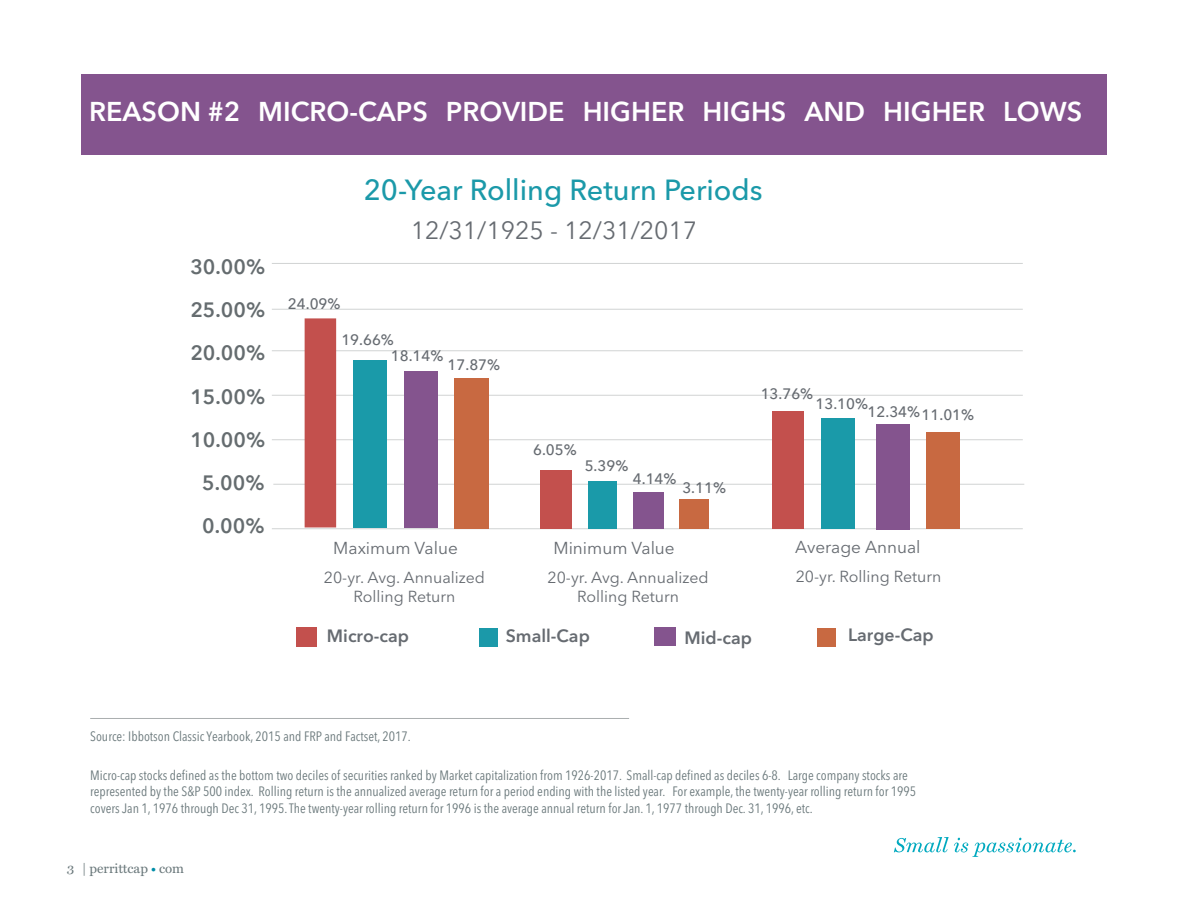
<style>
.page{position:relative;width:1188px;height:918px;background:#fff}
.page>*{position:absolute;margin:0;border:0;box-sizing:border-box;transform-origin:0 0}
.t1{font:500 28.8px "Avenir Next LT Pro";color:#1b99a9}
.t2{font:600 27px "Avenir Next LT Pro";color:#fff}
.t3{font:24.75px "Avenir Next LT Pro";color:#666b71}
.t4{font:600 20.55px/43.3px "Avenir Next LT Pro";color:#656c6f;text-align:center}
.t5{font:600 17.7px "Avenir Next LT Pro";color:#666b71}
.t6{font:17.1px "Avenir Next LT Pro";color:#666b71}
.t7{font:15.9px/19px "Avenir Next LT Pro";color:#666b71;text-align:center}
.t8{font:500 15px "Avenir Next LT Pro";color:#666b71}
.t9{font:condensed 13.5px/16.2px "Avenir Next LT Pro";color:#6a787b}
.t10{font:13.5px "Miller Text";color:#6a787b}
.s1{color:#008da8}
</style>
<div class="page">
<div style="left:81px;top:74px;width:1026px;height:81px;background:#84548e"></div>
<hr style="left:90px;top:718px;width:539px;height:1px;background:#aaafb0">
<div style="left:817px;top:629px;width:19px;height:18px;background:#c86941"></div>
<div style="left:479px;top:629px;width:19px;height:18px;background:#1b99a9"></div>
<hr style="left:272px;top:395px;width:751px;height:1px;background:#d1d3d3">
<hr style="left:272px;top:350px;width:751px;height:1px;background:#d1d3d3">
<hr style="left:272px;top:309px;width:751px;height:1px;background:#d1d3d3">
<hr style="left:272px;top:263px;width:751px;height:1px;background:#d1d3d3">
<hr style="left:272px;top:439px;width:751px;height:1px;background:#d1d3d3">
<hr style="left:273px;top:484px;width:751px;height:1px;background:#d1d3d3">
<hr style="left:272px;top:528px;width:751px;height:1px;background:#d1d3d3">
<div style="left:353px;top:360px;width:33px;height:167px;background:#1a9aa9"></div>
<div style="left:588px;top:481px;width:29px;height:47px;background:#1a9aa9"></div>
<div style="left:822px;top:418px;width:33px;height:111px;background:#1a9aa9"></div>
<div style="left:454px;top:379px;width:35px;height:150px;background:#c86941"></div>
<div style="left:680px;top:499px;width:29px;height:29px;background:#c86941"></div>
<div style="left:927px;top:432px;width:33px;height:96px;background:#c86941"></div>
<svg style="left:894px;top:837px;width:182px;height:20px"></svg>
<div style="left:296px;top:628px;width:21px;height:19px;background:#c3504d"></div>
<div style="left:305px;top:318px;width:31px;height:209px;background:#c3504d"></div>
<div style="left:540px;top:470px;width:31px;height:59px;background:#c3504d"></div>
<div style="left:772px;top:411px;width:32px;height:118px;background:#c3504d"></div>
<div style="left:404px;top:371px;width:33px;height:157px;background:#84548e"></div>
<div style="left:633px;top:492px;width:30px;height:37px;background:#84548e"></div>
<div style="left:876px;top:424px;width:34px;height:106px;background:#84548e"></div>
<div style="left:655px;top:627px;width:21px;height:19px;background:#84548e"></div>
<h2 class="t2" style="left:89px;top:96px;width:995px">REASON #2 MICRO-CAPS PROVIDE HIGHER HIGHS AND HIGHER LOWS</h2>
<h3 class="t4" style="left:190px;top:245px;width:76px">30.00%<br>25.00%<br>20.00%<br>15.00%<br>10.00%<br>5.00%<br>0.00%</h3>
<p class="t8" style="left:288px;top:295px;width:54px">24.09%</p>
<h1 class="t1" style="left:364px;top:172px;width:401px">20-Year Rolling Return Periods</h1>
<h3 class="t3" style="left:411px;top:215px;width:288px">12/31/1925 - 12/31/2017</h3>
<p class="t8" style="left:341px;top:331px;width:54px">19.66%</p>
<p class="t8" style="left:391px;top:347px;width:54px">18.14%</p>
<p class="t8" style="left:448px;top:356px;width:54px">17.87%</p>
<p class="t8" style="left:533px;top:441px;width:45px">6.05%</p>
<p class="t8" style="left:585px;top:457px;width:45px">5.39%</p>
<p class="t8" style="left:633px;top:470px;width:45px">4.14%</p>
<p class="t8" style="left:682px;top:479px;width:45px">3.11%</p>
<p class="t8" style="left:761px;top:385px;width:54px">13.76%</p>
<p class="t8" style="left:816px;top:394px;width:54px">13.10%</p>
<p class="t8" style="left:868px;top:403px;width:54px">12.34%</p>
<p class="t8" style="left:922px;top:406px;width:54px">11.01%</p>
<p class="t6" style="left:553px;top:538px;width:123px">Minimum Value</p>
<p class="t6" style="left:795px;top:537px;width:127px">Average Annual</p>
<p class="t6" style="left:333px;top:538px;width:126px">Maximum Value</p>
<p class="t7" style="left:324px;top:568px;width:163px">20-yr. Avg. Annualized<br>Rolling Return</p>
<p class="t7" style="left:548px;top:568px;width:163px">20-yr. Avg. Annualized<br>Rolling Return</p>
<p class="t7" style="left:796px;top:567px;width:147px">20-yr. Rolling Return</p>
<h3 class="t5" style="left:327px;top:625px;width:84px">Micro-cap</h3>
<h3 class="t5" style="left:506px;top:625px;width:86px">Small-Cap</h3>
<h3 class="t5" style="left:848px;top:624px;width:87px">Large-Cap</h3>
<h3 class="t5" style="left:685px;top:627px;width:69px">Mid-cap</h3>
<p class="t9" style="left:90px;top:728px;width:322px">Source: Ibbotson Classic Yearbook, 2015 and FRP and Factset, 2017.</p>
<p class="t9" style="left:90px;top:767px;width:827px">Micro-cap stocks defined as the bottom two deciles of securities ranked by Market capitalization from 1926-2017. Small-cap defined as deciles 6-8. Large company stocks are represented by the S&amp;P 500 index. Rolling return is the annualized average return for a period ending with the listed year. For example, the twenty-year rolling return for 1995 covers Jan 1, 1976 through Dec 31, 1995. The twenty-year rolling return for 1996 is the average annual return for Jan. 1, 1977 through Dec. 31, 1996, etc.</p>
<p class="t10" style="left:67px;top:862px;width:9px">3</p>
<p class="t10" style="left:82px;top:860px;width:104px">| perrittcap <span class="s1">•</span> com</p>
</div>
